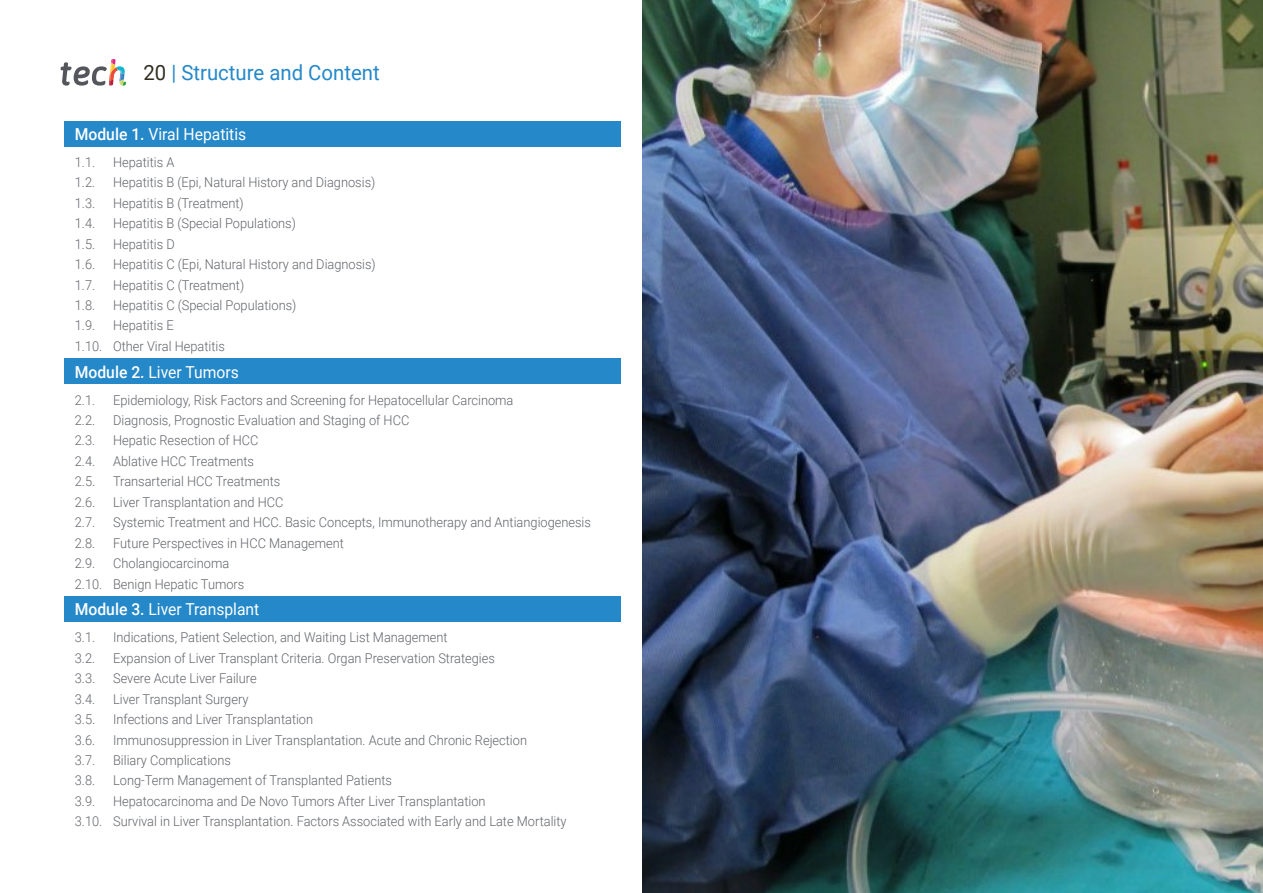
<style>
.page{position:relative;width:1263px;height:893px;background:#fff}
.page>*{position:absolute;margin:0;border:0;box-sizing:border-box;transform-origin:0 0}
.t1{font:21px "Roboto";color:#2488c9}
.t2{font:16.5px "Roboto";color:#fff;scale:.95 1}
.t3{font:300 13.5px/20.4px "Roboto";color:#61646a;scale:.95 1}
.s1{color:#312e20}
.s2{font-weight:500}
</style>
<div class="page">
<div style="left:64px;top:121px;width:557px;height:25px;background:#2488c9"></div>
<div style="left:64px;top:359px;width:557px;height:25px;background:#2488c9"></div>
<div style="left:64px;top:597px;width:557px;height:25px;background:#2488c9"></div>
<img style="left:642px;top:0;width:621px;height:893px">
<svg style="left:61px;top:59px;width:65px;height:27px"></svg>
<h1 class="t1" style="left:144px;top:57px;width:238px"><span class="s1">20</span> | Structure and Content</h1>
<p class="t2" style="left:75px;top:123px;width:182px"><span class="s2">Module 1.</span> Viral Hepatitis</p>
<p class="t3" style="left:75px;top:151px;width:23px">1.1.</p>
<p class="t3" style="left:113px;top:151px;width:66px">Hepatitis A</p>
<p class="t3" style="left:75px;top:172px;width:23px">1.2.</p>
<p class="t3" style="left:113px;top:172px;width:277px">Hepatitis B (Epi, Natural History and Diagnosis)</p>
<p class="t3" style="left:75px;top:192px;width:23px">1.3.</p>
<p class="t3" style="left:113px;top:192px;width:139px">Hepatitis B (Treatment)</p>
<p class="t3" style="left:75px;top:213px;width:23px">1.4.</p>
<p class="t3" style="left:113px;top:213px;width:194px">Hepatitis B (Special Populations)</p>
<p class="t3" style="left:75px;top:233px;width:23px">1.5.</p>
<p class="t3" style="left:113px;top:233px;width:66px">Hepatitis D</p>
<p class="t3" style="left:75px;top:254px;width:23px">1.6.</p>
<p class="t3" style="left:113px;top:254px;width:278px">Hepatitis C (Epi, Natural History and Diagnosis)</p>
<p class="t3" style="left:75px;top:274px;width:23px">1.7.</p>
<p class="t3" style="left:113px;top:274px;width:140px">Hepatitis C (Treatment)</p>
<p class="t3" style="left:75px;top:294px;width:23px">1.8.</p>
<p class="t3" style="left:113px;top:294px;width:194px">Hepatitis C (Special Populations)</p>
<p class="t3" style="left:75px;top:315px;width:23px">1.9.</p>
<p class="t3" style="left:75px;top:315px;width:159px;text-indent:38px">Hepatitis E<br>1.10. Other Viral Hepatitis</p>
<p class="t2" style="left:75px;top:360px;width:174px"><span class="s2">Module 2.</span> Liver Tumors</p>
<p class="t3" style="left:75px;top:389px;width:23px">2.1.</p>
<p class="t3" style="left:113px;top:389px;width:423px">Epidemiology, Risk Factors and Screening for Hepatocellular Carcinoma</p>
<p class="t3" style="left:75px;top:409px;width:23px">2.2.</p>
<p class="t3" style="left:113px;top:409px;width:313px">Diagnosis, Prognostic Evaluation and Staging of HCC</p>
<p class="t3" style="left:75px;top:430px;width:23px">2.3.</p>
<p class="t3" style="left:113px;top:430px;width:155px">Hepatic Resection of HCC</p>
<p class="t3" style="left:75px;top:450px;width:23px">2.4.</p>
<p class="t3" style="left:113px;top:450px;width:150px">Ablative HCC Treatments</p>
<p class="t3" style="left:75px;top:471px;width:23px">2.5.</p>
<p class="t3" style="left:113px;top:471px;width:178px">Transarterial HCC Treatments</p>
<p class="t3" style="left:75px;top:491px;width:23px">2.6.</p>
<p class="t3" style="left:113px;top:491px;width:181px">Liver Transplantation and HCC</p>
<p class="t3" style="left:75px;top:512px;width:23px">2.7.</p>
<p class="t3" style="left:113px;top:512px;width:504px">Systemic Treatment and HCC. Basic Concepts, Immunotherapy and Antiangiogenesis</p>
<p class="t3" style="left:75px;top:532px;width:23px">2.8.</p>
<p class="t3" style="left:113px;top:532px;width:244px">Future Perspectives in HCC Management</p>
<p class="t3" style="left:75px;top:553px;width:23px">2.9.</p>
<p class="t3" style="left:75px;top:553px;width:180px;text-indent:38px">Cholangiocarcinoma<br>2.10. Benign Hepatic Tumors</p>
<p class="t2" style="left:75px;top:598px;width:196px"><span class="s2">Module 3.</span> Liver Transplant</p>
<p class="t3" style="left:75px;top:627px;width:23px">3.1.</p>
<p class="t3" style="left:113px;top:627px;width:354px">Indications, Patient Selection, and Waiting List Management</p>
<p class="t3" style="left:75px;top:647px;width:23px">3.2.</p>
<p class="t3" style="left:113px;top:647px;width:403px">Expansion of Liver Transplant Criteria. Organ Preservation Strategies</p>
<p class="t3" style="left:75px;top:668px;width:23px">3.3.</p>
<p class="t3" style="left:113px;top:668px;width:153px">Severe Acute Liver Failure</p>
<p class="t3" style="left:75px;top:688px;width:23px">3.4.</p>
<p class="t3" style="left:113px;top:688px;width:144px">Liver Transplant Surgery</p>
<p class="t3" style="left:75px;top:709px;width:23px">3.5.</p>
<p class="t3" style="left:113px;top:709px;width:212px">Infections and Liver Transplantation</p>
<p class="t3" style="left:75px;top:729px;width:23px">3.6.</p>
<p class="t3" style="left:113px;top:729px;width:437px">Immunosuppression in Liver Transplantation. Acute and Chronic Rejection</p>
<p class="t3" style="left:75px;top:749px;width:23px">3.7.</p>
<p class="t3" style="left:113px;top:749px;width:126px">Biliary Complications</p>
<p class="t3" style="left:75px;top:770px;width:23px">3.8.</p>
<p class="t3" style="left:113px;top:770px;width:295px">Long-Term Management of Transplanted Patients</p>
<p class="t3" style="left:75px;top:790px;width:23px">3.9.</p>
<p class="t3" style="left:75px;top:790px;width:519px;text-indent:38px">Hepatocarcinoma and De Novo Tumors After Liver Transplantation<br>3.10. Survival in Liver Transplantation. Factors Associated with Early and Late Mortality</p>
</div>
